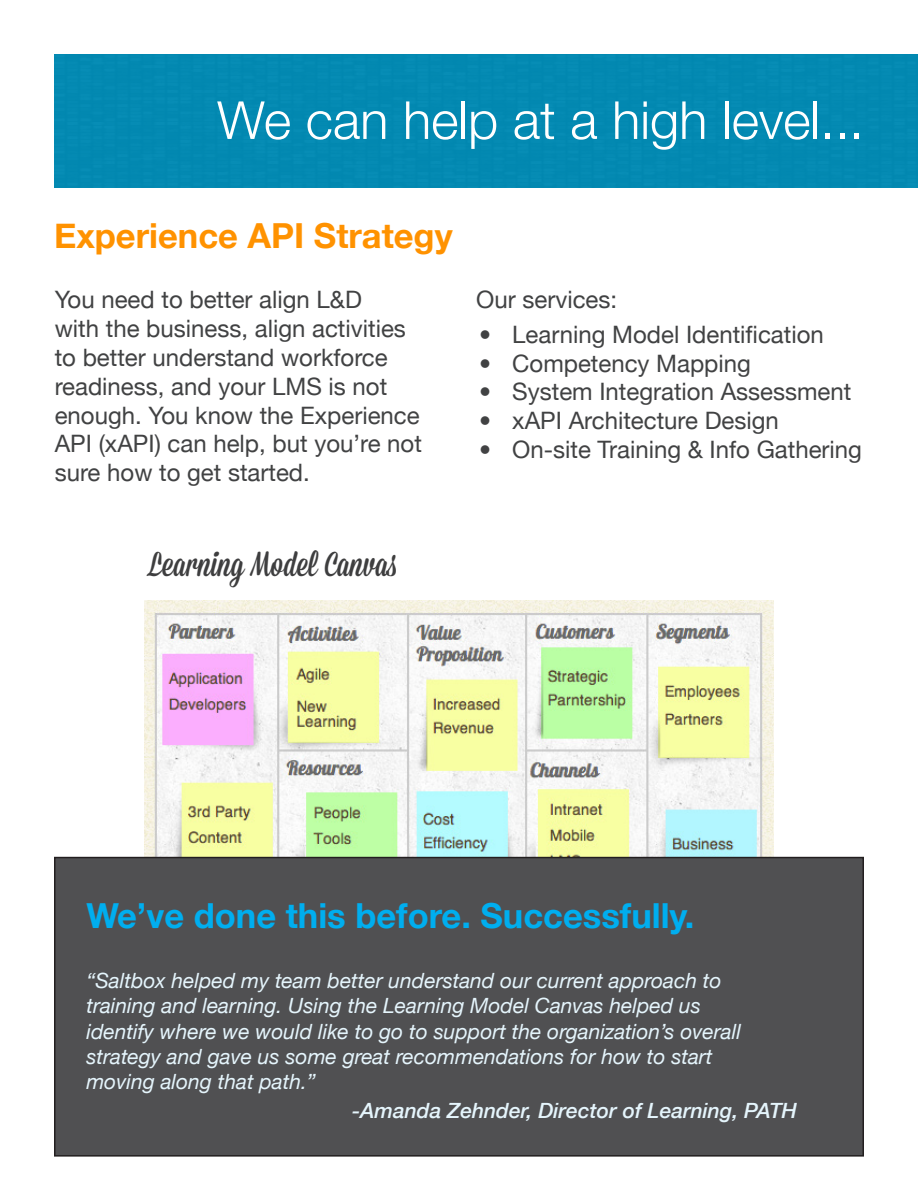
<style>
.page{position:relative;width:918px;height:1188px;background:#fff}
.page>*{position:absolute;margin:0;border:0;box-sizing:border-box;transform-origin:0 0}
.t1{font:300 52.5px "Helvetica Neue";color:#fff}
.t2{font:700 34.5px "Helvetica Neue";color:#00aeef}
.t3{font:700 34.5px "Helvetica Neue";color:#ff9200}
.t4{font:34.5px "Mission Script";color:#3e3e3f}
.t5{font:24px/28.8px "Helvetica Neue";color:#414243}
.t6{font:italic 21px/25.2px "Helvetica Neue";color:#e5f5fc}
.t7{font:italic 500 21px "Helvetica Neue";color:#e5f5fc}
</style>
<div class="page">
<div style="left:55px;top:54px;width:862px;height:133px;background:#0389b1"></div>
<hr style="left:917px;top:54px;width:1px;height:133px;background:#02b5eb">
<img style="left:144px;top:600px;width:630px;height:257px">
<div style="left:55px;top:858px;width:808px;height:298px;background:#505052"></div>
<div style="left:54px;top:857px;width:810px;height:300px;border:2px solid #231f20"></div>
<p class="t1" style="left:217px;top:88px;width:648px">We can help at a high level...</p>
<p class="t3" style="left:54px;top:214px;width:400px">Experience API Strategy</p>
<p class="t5" style="left:55px;top:285px;width:369px">You need to better align L&amp;D<br>with the business, align activities to better understand workforce readiness, and your LMS is not enough. You know the Experience<br>API (xAPI) can help, but you’re not sure how to get started.</p>
<p class="t5" style="left:476px;top:285px;width:142px">Our services:</p>
<p class="t5" style="left:479px;top:320px;width:346px">• Learning Model Identification</p>
<p class="t5" style="left:479px;top:348px;width:273px">• Competency Mapping</p>
<p class="t5" style="left:479px;top:377px;width:374px">• System Integration Assessment</p>
<p class="t5" style="left:479px;top:406px;width:301px">• xAPI Architecture Design</p>
<p class="t5" style="left:479px;top:435px;width:384px">• On-site Training &amp; Info Gathering</p>
<p class="t4" style="left:149px;top:544px;width:248px">Learning Model Canvas</p>
<p class="t2" style="left:86px;top:894px;width:610px">We’ve done this before. Successfully.</p>
<p class="t6" style="left:86px;top:968px;width:656px">“Saltbox helped my team better understand our current approach to training and learning. Using the Learning Model Canvas helped us identify where we would like to go to support the organization’s overall strategy and gave us some great recommendations for how to start moving along that path.”</p>
<p class="t7" style="left:352px;top:1093px;width:447px">-Amanda Zehnder, Director of Learning, PATH</p>
</div>
